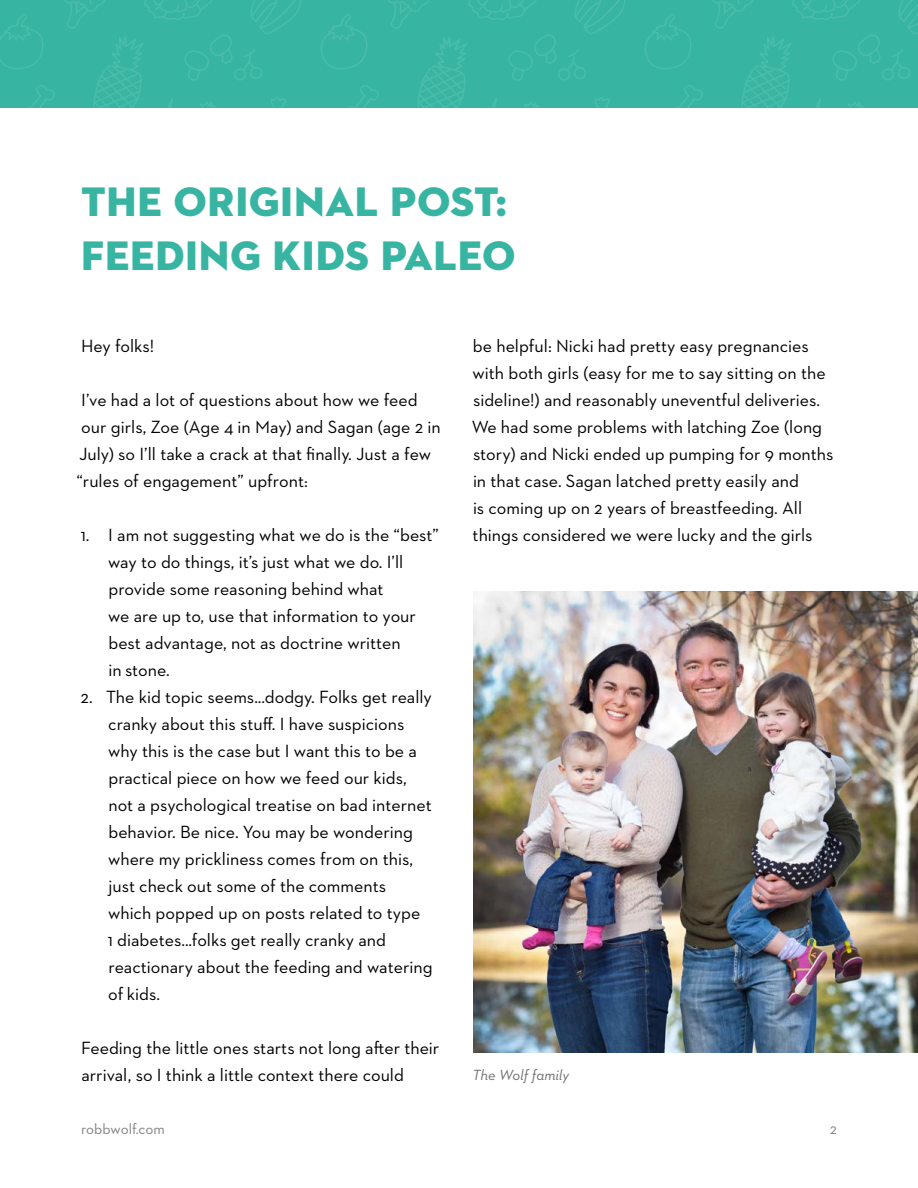
<style>
.page{position:relative;width:918px;height:1188px;background:#fff}
.page>*{position:absolute;margin:0;border:0;box-sizing:border-box;transform-origin:0 0}
.t1{font:42px/54px "Neutraface 2 Display Titling";letter-spacing:.02em;color:#38b5a2}
.t2{font:18px/27px "Neutraface 2 Text";color:#000}
.t3{font:15px "Neutraface 2 Text";color:#808285}
.t4{font:italic 15px "Neutraface 2 Text";color:#6d6e71}
</style>
<div class="page">
<svg style="left:0;top:0;width:918px;height:108px;background:#38b5a2"></svg>
<img style="left:473px;top:591px;width:445px;height:462px">
<h1 class="t1" style="left:81px;top:175px;width:436px">THE ORIGINAL POST:<br>FEEDING KIDS PALEO</h1>
<p class="t2" style="left:81px;top:332px;width:75px">Hey folks!</p>
<p class="t2" style="left:77px;top:386px;width:366px">I’ve had a lot of questions about how we feed our girls, Zoe (Age 4 in May) and Sagan (age 2 in July) so I’ll take a crack at that finally. Just a few “rules of engagement” upfront:</p>
<p class="t2" style="left:108px;top:521px;width:332px;text-indent:-27px">1. I am not suggesting what we do is the “best” way to do things, it’s just what we do. I’ll provide some reasoning behind what<br>we are up to, use that information to your best advantage, not as doctrine written<br>in stone.</p>
<p class="t2" style="left:108px;top:683px;width:326px;text-indent:-27px">2. The kid topic seems...dodgy. Folks get really cranky about this stuff. I have suspicions why this is the case but I want this to be a practical piece on how we feed our kids, not a psychological treatise on bad internet behavior. Be nice. You may be wondering where my prickliness comes from on this, just check out some of the comments which popped up on posts related to type<br>1 diabetes...folks get really cranky and reactionary about the feeding and watering of kids.</p>
<p class="t2" style="left:81px;top:1034px;width:360px">Feeding the little ones starts not long after their arrival, so I think a little context there could</p>
<p class="t2" style="left:472px;top:332px;width:363px">be helpful: Nicki had pretty easy pregnancies with both girls (easy for me to say sitting on the sideline!) and reasonably uneventful deliveries.<br>We had some problems with latching Zoe (long story) and Nicki ended up pumping for 9 months in that case. Sagan latched pretty easily and<br>is coming up on 2 years of breastfeeding. All things considered we were lucky and the girls</p>
<p class="t4" style="left:472px;top:1065px;width:98px">The Wolf family</p>
<p class="t3" style="left:81px;top:1119px;width:85px">robbwolf.com</p>
<p class="t3" style="left:830px;top:1119px;width:9px">2</p>
</div>
